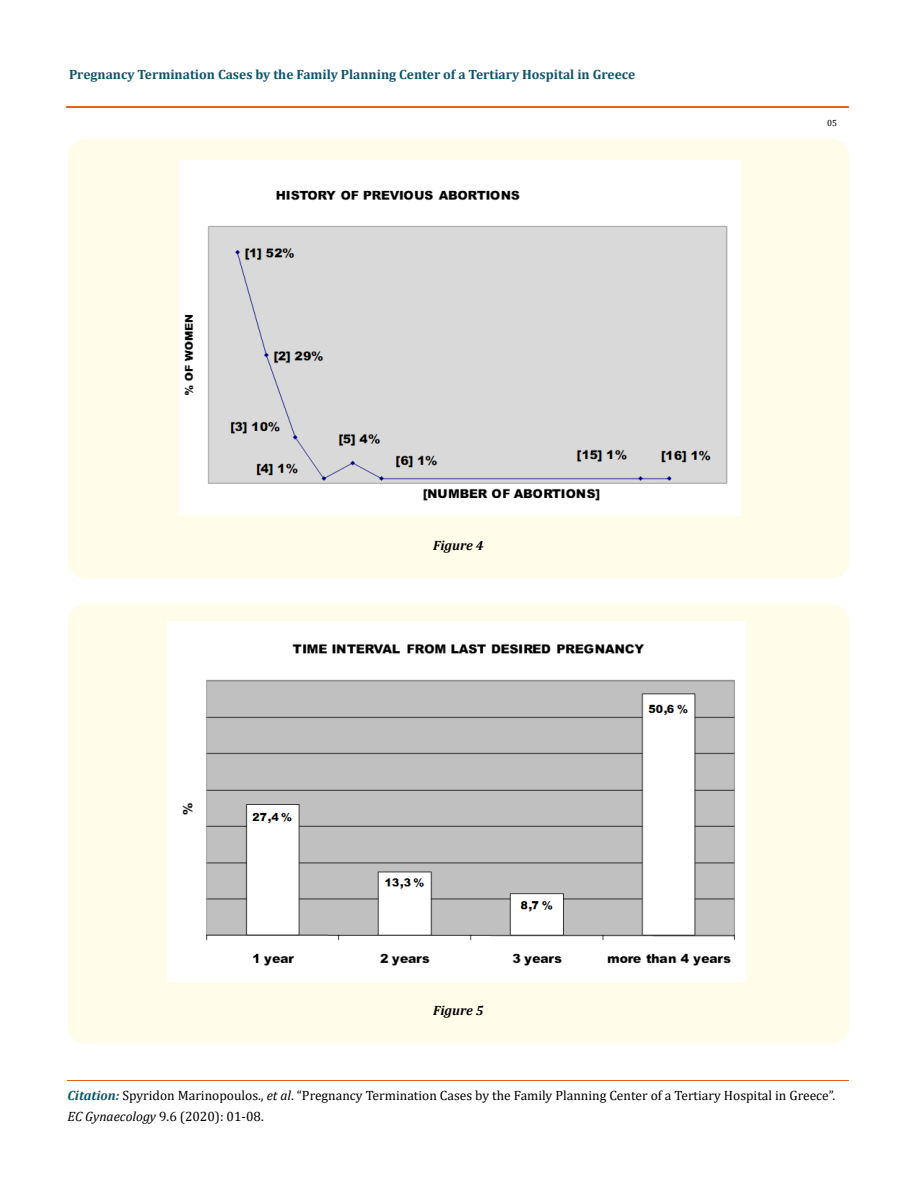
<style>
.page{position:relative;width:917px;height:1188px;background:#fff}
.page>*{position:absolute;margin:0;border:0;box-sizing:border-box;transform-origin:0 0}
.t1{font:13.5px/21px "Cambria";color:#000}
.t2{font:700 13.5px "Cambria";color:#0e546a}
.t3{font:italic 700 13.5px "Cambria";color:#000}
.t4{font:9px "Cambria";color:#000}
.s1{font-weight:700;font-style:italic;color:#0e546a}
.s2{font-style:italic}
</style>
<div class="page">
<div style="left:66px;top:107px;width:782px;height:1px;border:1px solid #e05d1a"></div>
<hr style="left:67px;top:1080px;width:782px;height:1px;background:#e05d1a">
<div style="left:68px;top:139px;width:781px;height:440px;background:#fffde9;border-radius:18px"></div>
<div style="left:68px;top:604px;width:781px;height:440px;background:#fffde9;border-radius:18px"></div>
<img style="left:179px;top:160px;width:561px;height:356px">
<img style="left:167px;top:622px;width:578px;height:360px">
<p class="t2" style="left:69px;top:65px;width:568px">Pregnancy Termination Cases by the Family Planning Center of a Tertiary Hospital in Greece</p>
<p class="t3" style="left:433px;top:536px;width:52px">Figure 4</p>
<p class="t3" style="left:433px;top:1001px;width:52px">Figure 5</p>
<p class="t4" style="left:827px;top:118px;width:11px">05</p>
<p class="t1" style="left:67px;top:1085px;width:769px"><span class="s1">Citation:</span> Spyridon Marinopoulos., <span class="s2">et al</span>. “Pregnancy Termination Cases by the Family Planning Center of a Tertiary Hospital in Greece”.<br><span class="s2">EC Gynaecology</span> 9.6 (2020): 01-08.</p>
</div>
